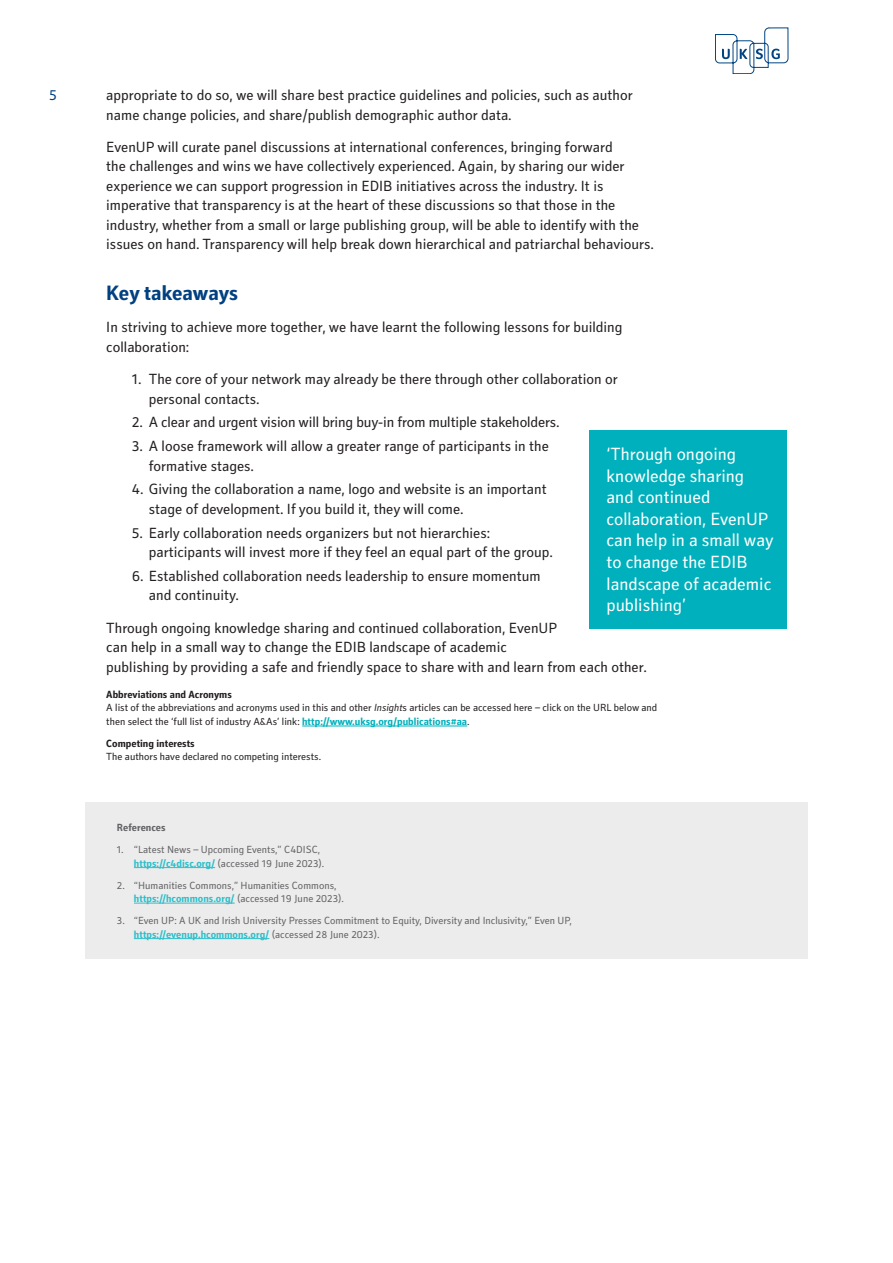
<style>
.page{position:relative;width:893px;height:1263px;background:#fff}
.page>*{position:absolute;margin:0;border:0;box-sizing:border-box;transform-origin:0 0}
.A-Style_Heading{font:700 21px "Secca Std";color:#014081}
.Stand_out_quote{font:18px/21.6px "Secca Std";color:#fff}
.Body{font:15px/19.5px "Secca Std";color:#231f20}
.t1{font:15px "Secca Std";color:#014081}
.Reference_List__Tint{font:10.5px/13.5px "Secca Std";color:#636366}
.Reference_List{font:10.5px/13.5px "Secca Std";color:#231f20}
.Reference_List-2{font:700 10.5px "Secca Std";color:#231f20}
.Reference_List__Tint-2{font:700 10.5px "Secca Std";color:#636366}
.s1{font-style:italic}
.s2{font-weight:700;color:#00b0bc}
.s3{font-weight:700;color:#2fbfca}
</style>
<div class="page">
<svg style="left:715px;top:28px;width:73px;height:46px"></svg>
<hr style="left:302px;top:726px;width:165px;height:1px;background:#00b0bc">
<div style="left:85px;top:802px;width:723px;height:157px;background:#ececec"></div>
<hr style="left:134px;top:867px;width:81px;height:1px;background:#2fbfca">
<hr style="left:134px;top:903px;width:101px;height:1px;background:#2fbfca">
<hr style="left:134px;top:938px;width:135px;height:1px;background:#2fbfca">
<div style="left:590px;top:430px;width:197px;height:198px;background:#00b0bc"></div>
<p class="t1" style="left:49px;top:87px;width:9px">5</p>
<p class="Body" style="left:106px;top:86px;width:528px">appropriate to do so, we will share best practice guidelines and policies, such as author name change policies, and share/publish demographic author data.</p>
<p class="Body" style="left:106px;top:138px;width:549px">EvenUP will curate panel discussions at international conferences, bringing forward<br>the challenges and wins we have collectively experienced. Again, by sharing our wider experience we can support progression in EDIB initiatives across the industry. It is imperative that transparency is at the heart of these discussions so that those in the industry, whether from a small or large publishing group, will be able to identify with the issues on hand. Transparency will help break down hierarchical and patriarchal behaviours.</p>
<p class="A-Style_Heading" style="left:106px;top:281px;width:133px">Key takeaways</p>
<p class="Body" style="left:106px;top:318px;width:518px">In striving to achieve more together, we have learnt the following lessons for building collaboration:</p>
<p class="Body" style="left:149px;top:370px;width:471px;text-indent:-17px">1. The core of your network may already be there through other collaboration or personal contacts.</p>
<p class="Body" style="left:132px;top:413px;width:429px">2. A clear and urgent vision will bring buy-in from multiple stakeholders.</p>
<p class="Body" style="left:149px;top:437px;width:402px;text-indent:-17px">3. A loose framework will allow a greater range of participants in the formative stages.</p>
<p class="Body" style="left:149px;top:480px;width:399px;text-indent:-17px">4. Giving the collaboration a name, logo and website is an important stage of development. If you build it, they will come.</p>
<p class="Body" style="left:149px;top:523px;width:405px;text-indent:-17px">5. Early collaboration needs organizers but not hierarchies: participants will invest more if they feel an equal part of the group.</p>
<p class="Body" style="left:149px;top:567px;width:393px;text-indent:-17px">6. Established collaboration needs leadership to ensure momentum and continuity.</p>
<p class="Body" style="left:106px;top:618px;width:542px">Through ongoing knowledge sharing and continued collaboration, EvenUP<br>can help in a small way to change the EDIB landscape of academic<br>publishing by providing a safe and friendly space to share with and learn from each other.</p>
<p class="Reference_List-2" style="left:106px;top:688px;width:127px">Abbreviations and Acronyms</p>
<p class="Reference_List" style="left:106px;top:701px;width:552px">A list of the abbreviations and acronyms used in this and other <span class="s1">Insight</span>s articles can be accessed here – click on the URL below and then select the ‘full list of industry A&amp;As’ link: <span class="s2">http://www.uksg.org/publications#aa</span>.</p>
<p class="Reference_List-2" style="left:106px;top:737px;width:90px">Competing interests</p>
<p class="Reference_List" style="left:106px;top:750px;width:216px">The authors have declared no competing interests.</p>
<p class="Stand_out_quote" style="left:607px;top:444px;width:169px">‘Through ongoing knowledge sharing and continued collaboration, EvenUP can help in a small way to change the EDIB landscape of academic publishing’</p>
<p class="Reference_List__Tint-2" style="left:117px;top:821px;width:50px">References</p>
<p class="Reference_List__Tint" style="left:134px;top:843px;width:192px;text-indent:-17px">1. “Latest News – Upcoming Events,” C4DISC, <span class="s3">https://c4disc.org/</span> (accessed 19 June 2023).</p>
<p class="Reference_List__Tint" style="left:134px;top:879px;width:211px;text-indent:-17px">2. “Humanities Commons,” Humanities Commons, <span class="s3">https://hcommons.org/</span> (accessed 19 June 2023).</p>
<p class="Reference_List__Tint" style="left:134px;top:914px;width:439px;text-indent:-17px">3. “Even UP: A UK and Irish University Presses Commitment to Equity, Diversity and Inclusivity,” Even UP, <span class="s3">https://evenup.hcommons.org/</span> (accessed 28 June 2023).</p>
</div>
